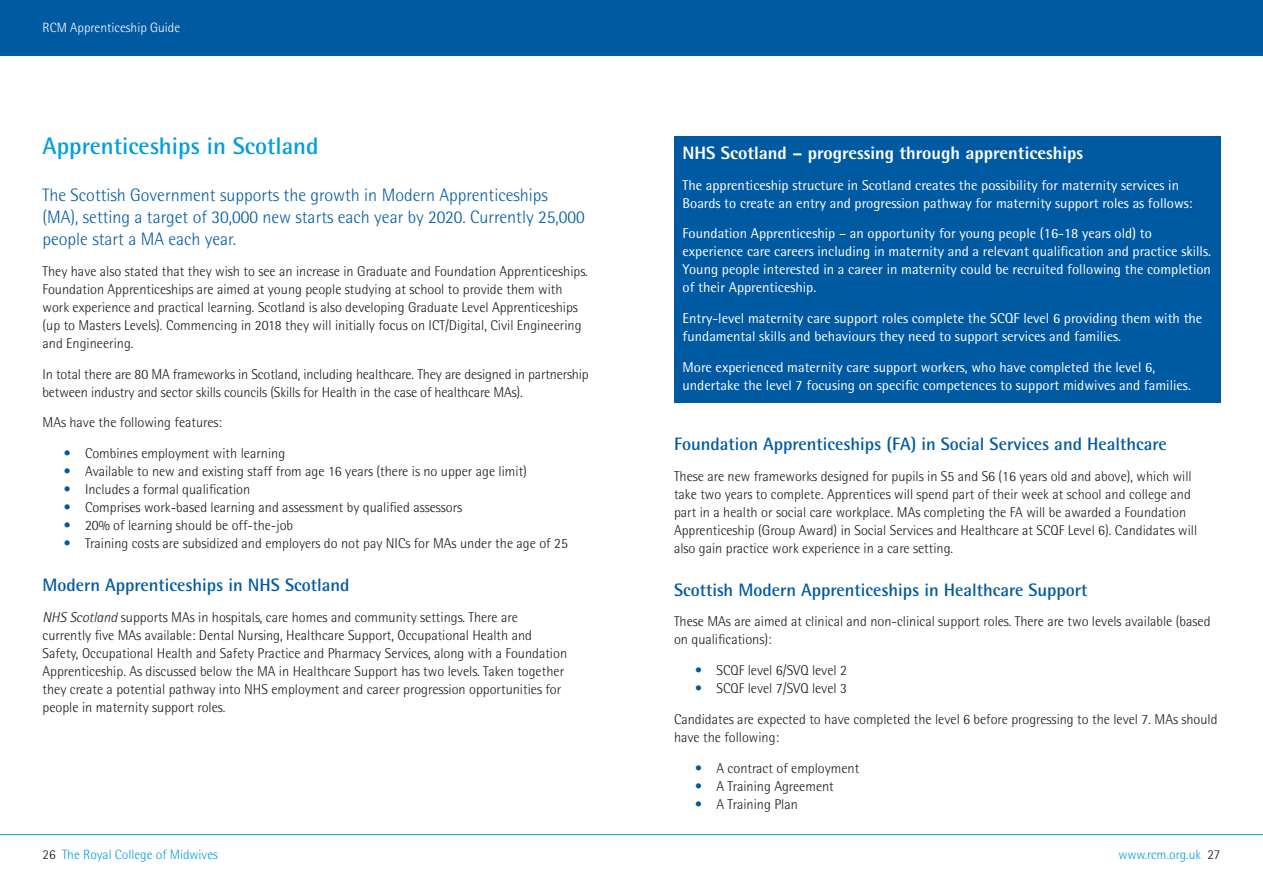
<style>
.page{position:relative;width:1263px;height:893px;background:#fff}
.page>*{position:absolute;margin:0;border:0;box-sizing:border-box;transform-origin:0 0}
.t1{font:700 24px "Rotis Semi Sans";color:#009ee0}
.t2{font:300 18px/21.8px "Rotis Semi Sans";color:#005aa2}
.t3{font:700 18px "Rotis Semi Sans";color:#005aa2}
.t4{font:800 18px "Rotis Semi Sans";color:#fff}
.t5{font:300 14.25px/18px "Rotis Semi Sans";color:#1a171c}
.t6{font:14.25px/18px "Rotis Semi Sans";color:#fff}
.t7{font:300 13.5px "Rotis Semi Sans";color:#009ee0}
.t8{font:300 13.5px "Rotis Semi Sans";color:#fff}
.s1{color:#005aa2}
.s2{font-style:italic}
.s3{color:#1a171c}
</style>
<div class="page">
<hr style="left:0;top:834px;width:1263px;height:1px;background:#009ee0">
<div style="left:0;top:0;width:1263px;height:56px;background:#005aa2"></div>
<div style="left:674px;top:136px;width:546px;height:267px;background:#005aa2"></div>
<p class="t8" style="left:43px;top:19px;width:139px">RCM Apprenticeship Guide</p>
<h1 class="t1" style="left:43px;top:131px;width:278px">Apprenticeships in Scotland</h1>
<p class="t2" style="left:43px;top:185px;width:544px">The Scottish Government supports the growth in Modern Apprenticeships (MA), setting a target of 30,000 new starts each year by 2020. Currently 25,000 people start a MA each year.</p>
<p class="t5" style="left:43px;top:262px;width:547px">They have also stated that they wish to see an increase in Graduate and Foundation Apprenticeships.<br>Foundation Apprenticeships are aimed at young people studying at school to provide them with work experience and practical learning. Scotland is also developing Graduate Level Apprenticeships (up to Masters Levels). Commencing in 2018 they will initially focus on ICT/Digital, Civil Engineering and Engineering.</p>
<p class="t5" style="left:43px;top:365px;width:548px">In total there are 80 MA frameworks in Scotland, including healthcare. They are designed in partnership between industry and sector skills councils (Skills for Health in the case of healthcare MAs).</p>
<p class="t5" style="left:43px;top:413px;width:181px">MAs have the following features:</p>
<p class="t5" style="left:64px;top:444px;width:223px"><span class="s1">•</span> Combines employment with learning</p>
<p class="t5" style="left:64px;top:462px;width:465px"><span class="s1">•</span> Available to new and existing staff from age 16 years (there is no upper age limit)</p>
<p class="t5" style="left:64px;top:480px;width:188px"><span class="s1">•</span> Includes a formal qualification</p>
<p class="t5" style="left:64px;top:498px;width:400px"><span class="s1">•</span> Comprises work-based learning and assessment by qualified assessors</p>
<p class="t5" style="left:64px;top:516px;width:231px"><span class="s1">•</span> 20% of learning should be off-the-job</p>
<p class="t5" style="left:64px;top:534px;width:506px"><span class="s1">•</span> Training costs are subsidized and employers do not pay NICs for MAs under the age of 25</p>
<p class="t3" style="left:43px;top:574px;width:308px">Modern Apprenticeships in NHS Scotland</p>
<p class="t5" style="left:43px;top:608px;width:526px"><span class="s2">NHS Scotland</span> supports MAs in hospitals, care homes and community settings. There are currently five MAs available: Dental Nursing, Healthcare Support, Occupational Health and Safety, Occupational Health and Safety Practice and Pharmacy Services, along with a Foundation Apprenticeship. As discussed below the MA in Healthcare Support has two levels. Taken together they create a potential pathway into NHS employment and career progression opportunities for people in maternity support roles.</p>
<p class="t7" style="left:43px;top:847px;width:177px"><span class="s3">26</span> The Royal College of Midwives</p>
<p class="t4" style="left:682px;top:141px;width:402px">NHS Scotland – progressing through apprenticeships</p>
<p class="t6" style="left:682px;top:176px;width:511px">The apprenticeship structure in Scotland creates the possibility for maternity services in<br>Boards to create an entry and progression pathway for maternity support roles as follows:</p>
<p class="t6" style="left:682px;top:224px;width:530px">Foundation Apprenticeship – an opportunity for young people (16-18 years old) to experience care careers including in maternity and a relevant qualification and practice skills.<br>Young people interested in a career in maternity could be recruited following the completion of their Apprenticeship.</p>
<p class="t6" style="left:682px;top:309px;width:521px">Entry-level maternity care support roles complete the SCQF level 6 providing them with the fundamental skills and behaviours they need to support services and families.</p>
<p class="t6" style="left:682px;top:358px;width:510px">More experienced maternity care support workers, who have completed the level 6, undertake the level 7 focusing on specific competences to support midwives and families.</p>
<p class="t3" style="left:674px;top:433px;width:494px">Foundation Apprenticeships (FA) in Social Services and Healthcare</p>
<p class="t5" style="left:674px;top:467px;width:525px">These are new frameworks designed for pupils in S5 and S6 (16 years old and above), which will take two years to complete. Apprentices will spend part of their week at school and college and part in a health or social care workplace. MAs completing the FA will be awarded a Foundation Apprenticeship (Group Award) in Social Services and Healthcare at SCQF Level 6). Candidates will also gain practice work experience in a care setting.</p>
<p class="t3" style="left:674px;top:578px;width:415px">Scottish Modern Apprenticeships in Healthcare Support</p>
<p class="t5" style="left:674px;top:613px;width:538px">These MAs are aimed at clinical and non-clinical support roles. There are two levels available (based on qualifications):</p>
<p class="t5" style="left:695px;top:661px;width:153px"><span class="s1">•</span> SCQF level 6/SVQ level 2</p>
<p class="t5" style="left:674px;top:673px;width:545px;line-height:30.8px;text-indent:21px"><span class="s1">•</span> SCQF level 7/SVQ level 3<br>Candidates are expected to have completed the level 6 before progressing to the level 7. MAs should</p>
<p class="t5" style="left:674px;top:728px;width:107px">have the following:</p>
<p class="t5" style="left:695px;top:759px;width:166px"><span class="s1">•</span> A contract of employment</p>
<p class="t5" style="left:695px;top:777px;width:140px"><span class="s1">•</span> A Training Agreement</p>
<p class="t5" style="left:695px;top:795px;width:104px"><span class="s1">•</span> A Training Plan</p>
<p class="t7" style="left:1118px;top:847px;width:104px">www.rcm.org.uk <span class="s3">27</span></p>
</div>
